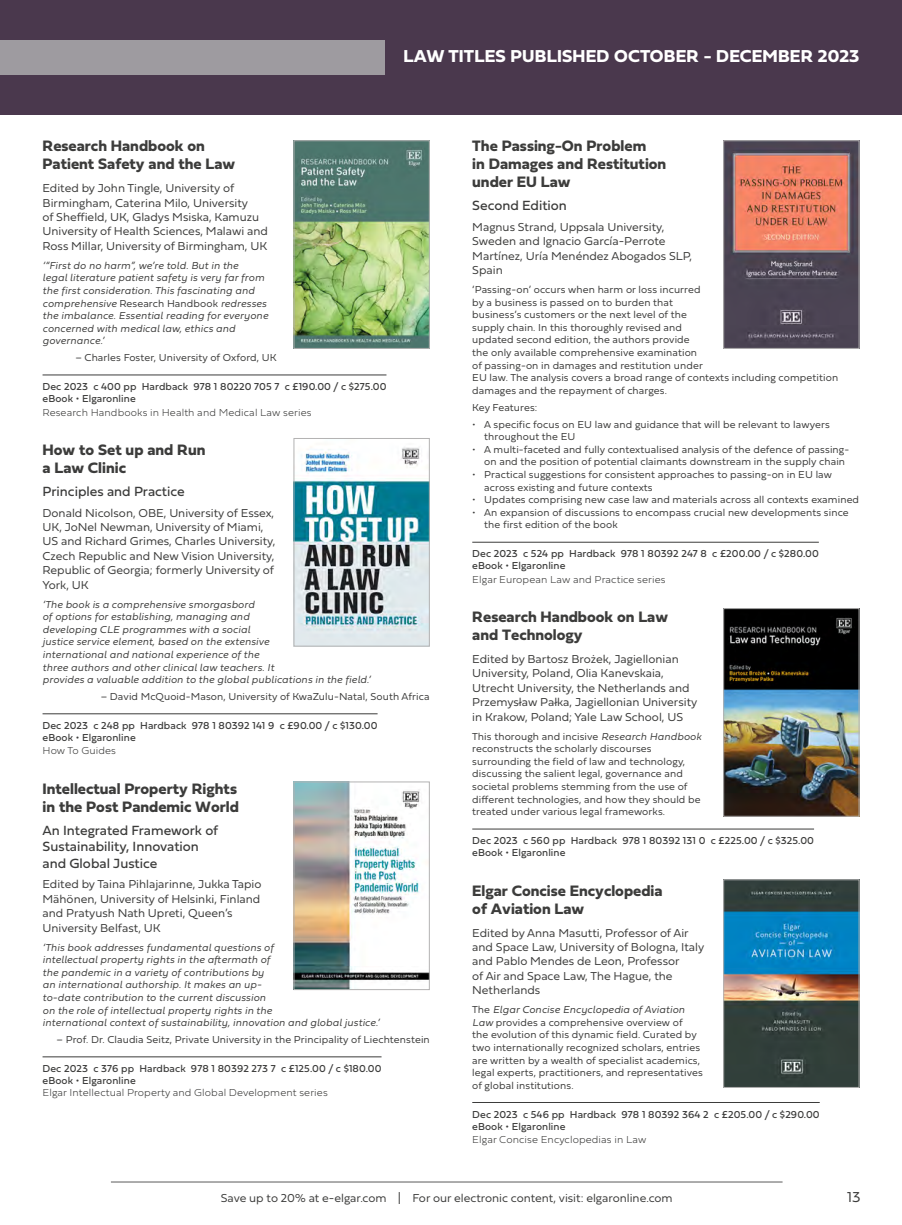
<style>
.page{position:relative;width:902px;height:1225px;background:#fff}
.page>*{position:absolute;margin:0;border:0;box-sizing:border-box;transform-origin:0 0}
.t1{font:700 18px "Fieldwork Hum";letter-spacing:.01em;color:#fff}
.t2{font:700 15.75px/18px "Fieldwork Hum";color:#3c3c3b}
.t3{font:15px "Fieldwork Hum Light";color:#3c3c3b}
.t4{font:13.8px/16.5px "Fieldwork Hum";color:#3c3c3b}
.t5{font:12px/14.4px "Fieldwork Hum Light";color:#3c3c3b}
.t6{font:10.5px/12.6px "Fieldwork Hum Light";letter-spacing:.01em;color:#3c3c3b}
.t7{font:italic 300 10.5px/12.6px "Fieldwork";letter-spacing:.01em;color:#3c3c3b}
.t8{font:10.5px/12px "Fieldwork Hum";letter-spacing:.01em;color:#3c3c3b}
.t9{font:100 10.5px "Fieldwork Hum";letter-spacing:.01em;color:#3c3c3b}
.s1{font-family:"Fieldwork Hum Light";font-weight:400;font-style:normal}
.s2{font-family:"Fieldwork";font-weight:300;font-style:italic}
.s3{font-size:18px}
</style>
<div class="page">
<hr style="left:111px;top:1181px;width:671px;height:1px;background:#3c3c3b">
<div style="left:0;top:0;width:901px;height:115px;background:#4a384d"></div>
<hr style="left:43px;top:374px;width:343px;height:1px;background:#3c3c3b">
<hr style="left:43px;top:713px;width:334px;height:1px;background:#3c3c3b">
<hr style="left:43px;top:1056px;width:338px;height:1px;background:#3c3c3b">
<hr style="left:472px;top:542px;width:346px;height:1px;background:#3c3c3b">
<hr style="left:472px;top:828px;width:342px;height:1px;background:#3c3c3b">
<hr style="left:472px;top:1102px;width:347px;height:1px;background:#3c3c3b">
<img style="left:295px;top:142px;width:132px;height:205px">
<div style="left:293px;top:140px;width:136px;height:209px;border:1px solid #b3b2b2"></div>
<img style="left:725px;top:610px;width:132px;height:204px">
<div style="left:723px;top:608px;width:136px;height:208px;border:1px solid #b3b2b2"></div>
<img style="left:295px;top:447px;width:132px;height:197px">
<div style="left:293px;top:438px;width:136px;height:208px;border:1px solid #b3b2b2"></div>
<img style="left:725px;top:142px;width:132px;height:205px">
<div style="left:723px;top:140px;width:136px;height:209px;border:1px solid #b3b2b2"></div>
<img style="left:295px;top:783px;width:132px;height:205px">
<div style="left:293px;top:781px;width:136px;height:209px;border:1px solid #b3b2b2"></div>
<img style="left:725px;top:881px;width:132px;height:204px">
<div style="left:723px;top:879px;width:136px;height:208px;border:1px solid #b3b2b2"></div>
<div style="left:0;top:40px;width:384px;height:34px;background:#9e9ba0"></div>
<h1 class="t1" style="left:403px;top:42px;width:457px">LAW TITLES PUBLISHED OCTOBER - DECEMBER 2023</h1>
<h2 class="t2" style="left:43px;top:136px;width:194px">Research Handbook on<br>Patient Safety and the Law</h2>
<p class="t5" style="left:43px;top:180px;width:227px">Edited by John Tingle, University of Birmingham, Caterina Milo, University<br>of Sheffield, UK, Gladys Msiska, Kamuzu University of Health Sciences, Malawi and Ross Millar, University of Birmingham, UK</p>
<p class="t7" style="left:43px;top:258px;width:227px">‘“First do no harm”, we’re told. But in the<br>legal literature patient safety is very far from the first consideration. This fascinating and comprehensive <span class="s1">Research Handbook</span> redresses the imbalance. Essential reading for everyone concerned with medical law, ethics and governance.’</p>
<p class="t6" style="left:75px;top:351px;width:203px">– Charles Foster, University of Oxford, UK</p>
<p class="t8" style="left:43px;top:380px;width:345px">Dec 2023 c 400 pp Hardback 978 1 80220 705 7 c £190.00 / c $275.00 eBook • Elgaronline</p>
<p class="t9" style="left:43px;top:404px;width:270px">Research Handbooks in Health and Medical Law series</p>
<h2 class="t2" style="left:43px;top:440px;width:164px">How to Set up and Run a Law Clinic</h2>
<h3 class="t4" style="left:43px;top:482px;width:144px">Principles and Practice</h3>
<p class="t5" style="left:43px;top:505px;width:234px">Donald Nicolson, OBE, University of Essex, UK, JoNel Newman, University of Miami, US and Richard Grimes, Charles University, Czech Republic and New Vision University, Republic of Georgia; formerly University of York, UK</p>
<p class="t7" style="left:43px;top:597px;width:329px">‘The book is a comprehensive smorgasbord<br>of options for establishing, managing and<br>developing CLE programmes with a social<br>justice service element, based on the extensive<br>international and national experience of the<br>three authors and other clinical law teachers. It<br>provides a valuable addition to the global publications in the field.’</p>
<p class="t6" style="left:101px;top:690px;width:330px">– David McQuoid-Mason, University of KwaZulu-Natal, South Africa</p>
<p class="t8" style="left:43px;top:719px;width:336px">Dec 2023 c 248 pp Hardback 978 1 80392 141 9 c £90.00 / c $130.00 eBook • Elgaronline</p>
<p class="t9" style="left:43px;top:742px;width:75px">How To Guides</p>
<h2 class="t2" style="left:43px;top:779px;width:198px">Intellectual Property Rights in the Post Pandemic World</h2>
<h3 class="t4" style="left:43px;top:821px;width:177px">An Integrated Framework of<br>Sustainability, Innovation and Global Justice</h3>
<p class="t5" style="left:43px;top:876px;width:220px">Edited by Taina Pihlajarinne, Jukka Tapio Mähönen, University of Helsinki, Finland and Pratyush Nath Upreti, Queen’s University Belfast, UK</p>
<p class="t7" style="left:43px;top:940px;width:338px">‘This book addresses fundamental questions of<br>intellectual property rights in the aftermath of<br>the pandemic in a variety of contributions by<br>an international authorship. It makes an up-<br>to-date contribution to the current discussion<br>on the role of intellectual property rights in the<br>international context of sustainability, innovation and global justice.’</p>
<p class="t6" style="left:57px;top:1032px;width:375px">– Prof. Dr. Claudia Seitz, Private University in the Principality of Liechtenstein</p>
<p class="t8" style="left:43px;top:1062px;width:340px">Dec 2023 c 376 pp Hardback 978 1 80392 273 7 c £125.00 / c $180.00 eBook • Elgaronline</p>
<p class="t9" style="left:43px;top:1084px;width:287px">Elgar Intellectual Property and Global Development series</p>
<h2 class="t2" style="left:472px;top:136px;width:195px">The Passing-On Problem<br>in Damages and Restitution under EU Law</h2>
<h3 class="t4" style="left:472px;top:197px;width:96px">Second Edition</h3>
<p class="t5" style="left:472px;top:219px;width:221px">Magnus Strand, Uppsala University,<br>Sweden and Ignacio García-Perrote<br>Martínez, Uría Menéndez Abogados SLP,<br>Spain</p>
<p class="t6" style="left:472px;top:283px;width:367px">‘Passing-on’ occurs when harm or loss incurred<br>by a business is passed on to burden that<br>business’s customers or the next level of the<br>supply chain. In this thoroughly revised and<br>updated second edition, the authors provide<br>the only available comprehensive examination<br>of passing-on in damages and restitution under<br>EU law. The analysis covers a broad range of contexts including competition damages and the repayment of charges.</p>
<p class="t6" style="left:472px;top:400px;width:67px">Key Features:</p>
<p class="t6" style="left:484px;top:417px;width:347px;text-indent:-12px">• A specific focus on EU law and guidance that will be relevant to lawyers throughout the EU</p>
<p class="t6" style="left:484px;top:442px;width:366px;text-indent:-12px">• A multi-faceted and fully contextualised analysis of the defence of passing&shy;on and the position of potential claimants downstream in the supply chain</p>
<p class="t6" style="left:484px;top:468px;width:349px;text-indent:-12px">• Practical suggestions for consistent approaches to passing-on in EU law across existing and future contexts</p>
<p class="t6" style="left:472px;top:493px;width:388px">• Updates comprising new case law and materials across all contexts examined</p>
<p class="t6" style="left:484px;top:505px;width:366px;text-indent:-12px">• An expansion of discussions to encompass crucial new developments since the first edition of the book</p>
<p class="t8" style="left:472px;top:547px;width:348px">Dec 2023 c 524 pp Hardback 978 1 80392 247 8 c £200.00 / c $280.00 eBook • Elgaronline</p>
<p class="t9" style="left:472px;top:571px;width:195px">Elgar European Law and Practice series</p>
<h2 class="t2" style="left:472px;top:607px;width:197px">Research Handbook on Law and Technology</h2>
<p class="t5" style="left:472px;top:651px;width:226px">Edited by Bartosz Brożek, Jagiellonian University, Poland, Olia Kanevskaia, Utrecht University, the Netherlands and Przemysław Pałka, Jagiellonian University in Krakow, Poland; Yale Law School, US</p>
<p class="t6" style="left:472px;top:729px;width:230px">This thorough and incisive <span class="s2">Research Handbook </span>reconstructs the scholarly discourses surrounding the field of law and technology, discussing the salient legal, governance and societal problems stemming from the use of different technologies, and how they should be treated under various legal frameworks.</p>
<p class="t8" style="left:472px;top:834px;width:343px">Dec 2023 c 560 pp Hardback 978 1 80392 131 0 c £225.00 / c $325.00 eBook • Elgaronline</p>
<h2 class="t2" style="left:472px;top:880px;width:192px">Elgar Concise Encyclopedia of Aviation Law</h2>
<p class="t5" style="left:472px;top:924px;width:233px">Edited by Anna Masutti, Professor of Air and Space Law, University of Bologna, Italy and Pablo Mendes de Leon, Professor<br>of Air and Space Law, The Hague, the Netherlands</p>
<p class="t7" style="left:472px;top:1002px;width:214px"><span class="s1">The</span> Elgar Concise Encyclopedia of Aviation</p>
<p class="t6" style="left:472px;top:1015px;width:232px"><span class="s2">Law</span> provides a comprehensive overview of<br>the evolution of this dynamic field. Curated by two internationally recognized scholars, entries are written by a wealth of specialist academics, legal experts, practitioners, and representatives of global institutions.</p>
<p class="t8" style="left:472px;top:1107px;width:349px">Dec 2023 c 546 pp Hardback 978 1 80392 364 2 c £205.00 / c $290.00 eBook • Elgaronline</p>
<p class="t9" style="left:472px;top:1131px;width:175px">Elgar Concise Encyclopedias in Law</p>
<p class="t5" style="left:221px;top:1190px;width:453px">Save up to 20% at e-elgar.com <span class="s3">I</span> For our electronic content, visit: elgaronline.com</p>
<h3 class="t3" style="left:846px;top:1184px;width:15px">13</h3>
</div>
